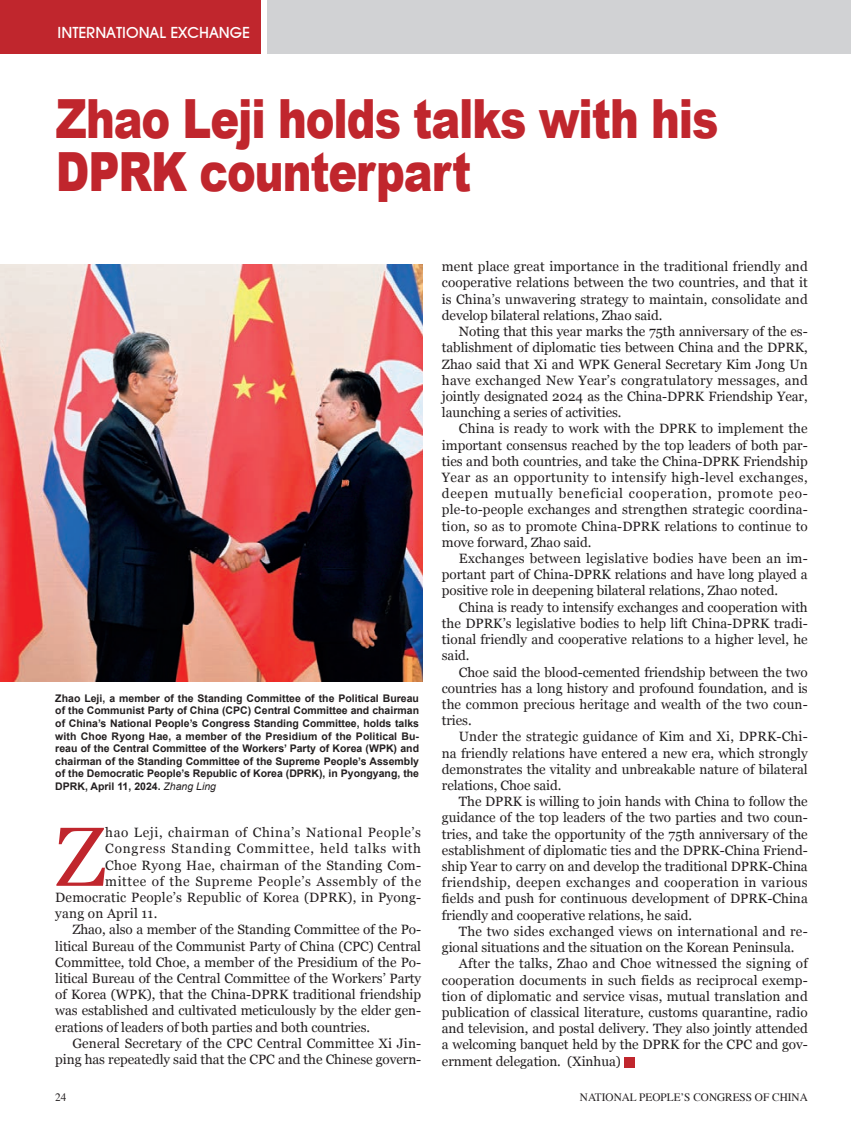
<style>
.page{position:relative;width:851px;height:1136px;background:#fff}
.page>*{position:absolute;margin:0;border:0;box-sizing:border-box;transform-origin:0 0}
.t1{font:83.7px "Georgia";color:#c0262d}
.t2{font:900 54px/52.5px "Arial";letter-spacing:-.025em;color:#c0262d;scale:.8 1}
.t3{font:16.5px "Avant Garde Md ITCTT";color:#fff}
.t4{font:13.5px "Georgia";color:#231f20}
.t5{font:13.5px "Georgia";letter-spacing:.03em;color:#231f20}
.t6{font:13.5px "Georgia";letter-spacing:.02em;color:#231f20}
.t7{font:13.5px "Georgia";letter-spacing:.045em;color:#231f20}
.t8{font:13.5px "Georgia";letter-spacing:.055em;color:#231f20}
.t9{font:13.5px "Georgia";letter-spacing:.06em;color:#231f20}
.t10{font:13.5px "Georgia";letter-spacing:.025em;color:#231f20}
.t11{font:11.25px "Times";color:#231f20}
.t12{font:700 10.5px/12.6px "Arial";color:#231f20;text-align:justify}
.s1{font-weight:400;font-style:italic}
</style>
<div class="page">
<img style="left:0;top:265px;width:422px;height:416px">
<div style="left:624px;top:1057px;width:10px;height:10px;background:#c0262d"></div>
<div style="left:0;top:0;width:261px;height:54px;background:#c0262d"></div>
<div style="left:267px;top:0;width:583px;height:54px;background:#d1d2d4"></div>
<p class="t3" style="left:58px;top:23px;width:194px">INTERNATIONAL EXCHANGE</p>
<p class="t2" style="left:56px;top:91px;width:829px">Zhao Leji holds talks with his<br>DPRK counterpart</p>
<p class="t12" style="left:55px;top:692px;width:365px">Zhao Leji, a member of the Standing Committee of the Political Bureau of the Communist Party of China (CPC) Central Committee and chairman of China’s National People’s Congress Standing Committee, holds talks with Choe Ryong Hae, a member of the Presidium of the Political Bu&shy;reau of the Central Committee of the Workers’ Party of Korea (WPK) and chairman of the Standing Committee of the Supreme People’s Assembly of the Democratic People’s Republic of Korea (DPRK), in Pyongyang, the DPRK, April 11, 2024. <span class="s1">Zhang Ling</span></p>
<p class="t1" style="left:55px;top:795px;width:52px">Z</p>
<p class="t7" style="left:105px;top:822px;width:317px">hao Leji, chairman of China’s National People’s</p>
<p class="t9" style="left:105px;top:838px;width:317px">Congress Standing Committee, held talks with</p>
<p class="t10" style="left:105px;top:855px;width:317px">Choe Ryong Hae, chairman of the Standing Com-</p>
<p class="t7" style="left:105px;top:871px;width:317px">mittee of the Supreme People’s Assembly of the</p>
<p class="t4" style="left:55px;top:887px;width:367px">Democratic People’s Republic of Korea (DPRK), in Pyong-</p>
<p class="t4" style="left:55px;top:903px;width:103px">yang on April 11.</p>
<p class="t4" style="left:72px;top:919px;width:350px">Zhao, also a member of the Standing Committee of the Po-</p>
<p class="t4" style="left:55px;top:936px;width:367px">litical Bureau of the Communist Party of China (CPC) Central</p>
<p class="t4" style="left:55px;top:952px;width:367px">Committee, told Choe, a member of the Presidium of the Po-</p>
<p class="t4" style="left:55px;top:968px;width:367px">litical Bureau of the Central Committee of the Workers’ Party</p>
<p class="t4" style="left:55px;top:984px;width:367px">of Korea (WPK), that the China-DPRK traditional friendship</p>
<p class="t4" style="left:55px;top:1000px;width:367px">was established and cultivated meticulously by the elder gen-</p>
<p class="t4" style="left:55px;top:1017px;width:316px">erations of leaders of both parties and both countries.</p>
<p class="t4" style="left:72px;top:1033px;width:350px">General Secretary of the CPC Central Committee Xi Jin-</p>
<p class="t4" style="left:55px;top:1049px;width:367px">ping has repeatedly said that the CPC and the Chinese govern-</p>
<p class="t4" style="left:442px;top:257px;width:367px">ment place great importance in the traditional friendly and</p>
<p class="t4" style="left:442px;top:273px;width:367px">cooperative relations between the two countries, and that it</p>
<p class="t4" style="left:442px;top:289px;width:367px">is China’s unwavering strategy to maintain, consolidate and</p>
<p class="t4" style="left:442px;top:305px;width:222px">develop bilateral relations, Zhao said.</p>
<p class="t4" style="left:459px;top:321px;width:350px">Noting that this year marks the 75th anniversary of the es-</p>
<p class="t4" style="left:442px;top:338px;width:367px">tablishment of diplomatic ties between China and the DPRK,</p>
<p class="t4" style="left:442px;top:354px;width:367px">Zhao said that Xi and WPK General Secretary Kim Jong Un</p>
<p class="t6" style="left:442px;top:370px;width:367px">have exchanged New Year’s congratulatory messages, and</p>
<p class="t4" style="left:442px;top:386px;width:367px">jointly designated 2024 as the China-DPRK Friendship Year,</p>
<p class="t4" style="left:442px;top:402px;width:181px">launching a series of activities.</p>
<p class="t4" style="left:459px;top:419px;width:350px">China is ready to work with the DPRK to implement the</p>
<p class="t4" style="left:442px;top:435px;width:367px">important consensus reached by the top leaders of both par-</p>
<p class="t4" style="left:442px;top:451px;width:367px">ties and both countries, and take the China-DPRK Friendship</p>
<p class="t5" style="left:442px;top:467px;width:367px">Year as an opportunity to intensify high-level exchanges,</p>
<p class="t8" style="left:442px;top:483px;width:367px">deepen mutually beneficial cooperation, promote peo-</p>
<p class="t4" style="left:442px;top:500px;width:367px">ple-to-people exchanges and strengthen strategic coordina-</p>
<p class="t4" style="left:442px;top:516px;width:367px">tion, so as to promote China-DPRK relations to continue to</p>
<p class="t4" style="left:442px;top:532px;width:151px">move forward, Zhao said.</p>
<p class="t6" style="left:459px;top:548px;width:350px">Exchanges between legislative bodies have been an im-</p>
<p class="t4" style="left:442px;top:564px;width:367px">portant part of China-DPRK relations and have long played a</p>
<p class="t4" style="left:442px;top:581px;width:337px">positive role in deepening bilateral relations, Zhao noted.</p>
<p class="t4" style="left:459px;top:597px;width:350px">China is ready to intensify exchanges and cooperation with</p>
<p class="t4" style="left:442px;top:613px;width:367px">the DPRK’s legislative bodies to help lift China-DPRK tradi-</p>
<p class="t4" style="left:442px;top:629px;width:367px">tional friendly and cooperative relations to a higher level, he</p>
<p class="t4" style="left:442px;top:645px;width:29px">said.</p>
<p class="t4" style="left:459px;top:662px;width:350px">Choe said the blood-cemented friendship between the two</p>
<p class="t4" style="left:442px;top:678px;width:367px">countries has a long history and profound foundation, and is</p>
<p class="t4" style="left:442px;top:694px;width:367px">the common precious heritage and wealth of the two coun-</p>
<p class="t4" style="left:442px;top:710px;width:31px">tries.</p>
<p class="t4" style="left:459px;top:726px;width:350px">Under the strategic guidance of Kim and Xi, DPRK-Chi-</p>
<p class="t4" style="left:442px;top:743px;width:367px">na friendly relations have entered a new era, which strongly</p>
<p class="t4" style="left:442px;top:759px;width:367px">demonstrates the vitality and unbreakable nature of bilateral</p>
<p class="t4" style="left:442px;top:775px;width:121px">relations, Choe said.</p>
<p class="t4" style="left:459px;top:791px;width:350px">The DPRK is willing to join hands with China to follow the</p>
<p class="t4" style="left:442px;top:807px;width:367px">guidance of the top leaders of the two parties and two coun-</p>
<p class="t4" style="left:442px;top:824px;width:367px">tries, and take the opportunity of the 75th anniversary of the</p>
<p class="t4" style="left:442px;top:840px;width:367px">establishment of diplomatic ties and the DPRK-China Friend-</p>
<p class="t4" style="left:442px;top:856px;width:367px">ship Year to carry on and develop the traditional DPRK-China</p>
<p class="t5" style="left:442px;top:872px;width:367px">friendship, deepen exchanges and cooperation in various</p>
<p class="t4" style="left:442px;top:888px;width:367px">fields and push for continuous development of DPRK-China</p>
<p class="t4" style="left:442px;top:905px;width:252px">friendly and cooperative relations, he said.</p>
<p class="t4" style="left:459px;top:921px;width:350px">The two sides exchanged views on international and re-</p>
<p class="t4" style="left:442px;top:937px;width:354px">gional situations and the situation on the Korean Peninsula.</p>
<p class="t4" style="left:459px;top:953px;width:350px">After the talks, Zhao and Choe witnessed the signing of</p>
<p class="t4" style="left:442px;top:969px;width:367px">cooperation documents in such fields as reciprocal exemp-</p>
<p class="t4" style="left:442px;top:986px;width:367px">tion of diplomatic and service visas, mutual translation and</p>
<p class="t4" style="left:442px;top:1002px;width:367px">publication of classical literature, customs quarantine, radio</p>
<p class="t4" style="left:442px;top:1018px;width:367px">and television, and postal delivery. They also jointly attended</p>
<p class="t4" style="left:442px;top:1034px;width:367px">a welcoming banquet held by the DPRK for the CPC and gov-</p>
<p class="t4" style="left:442px;top:1050px;width:180px">ernment delegation. (Xinhua)</p>
<p class="t11" style="left:55px;top:1086px;width:13px">24</p>
<p class="t11" style="left:580px;top:1086px;width:229px">NATIONAL PEOPLE’S CONGRESS OF CHINA</p>
</div>
